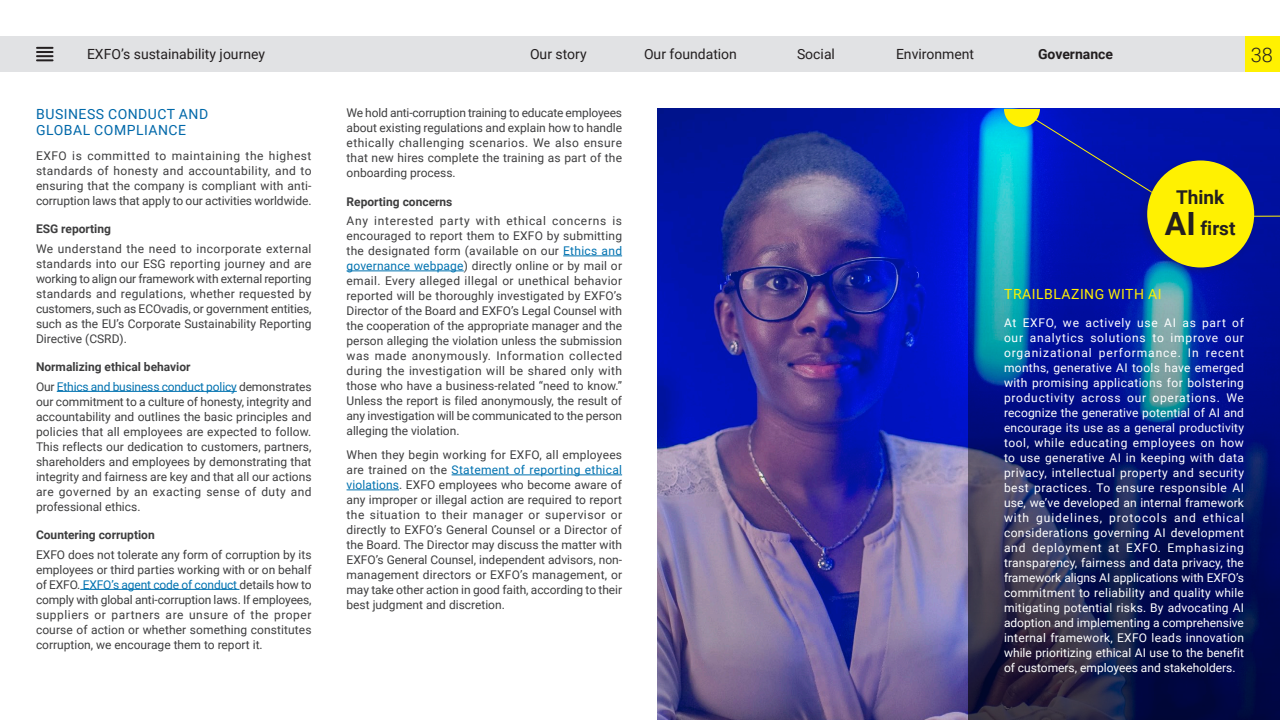
<style>
.page{position:relative;width:1280px;height:720px;background:#fff}
.page>*{position:absolute;margin:0;border:0;box-sizing:border-box;transform-origin:0 0}
.t1{font:300 20px "Roboto";color:#231f20}
.t2{font:700 19px/31px "Roboto";color:#231f20;text-align:center}
.t3{font:14px "Roboto";color:#231f20}
.t4{font:14px/17px "Roboto";letter-spacing:.035em;color:#0068a9}
.t5{font:14px "Roboto";letter-spacing:.035em;color:#fff101}
.t6{font:700 14px "Roboto";color:#231f20}
.t7{font:12px/15px "Roboto";color:#3e3e3f;text-align:justify}
.t8{font:12px/15px "Roboto";color:#fff;text-align:justify}
.t9{font:12px/19.5px "Roboto";letter-spacing:-.01em;color:#0072b0}
.t10{font:700 12px "Roboto";color:#3e3e3f}
.s1{font-weight:700;color:#3e3e3f}
.s2{color:#3e3e3f}
.s3{color:#0072b0}
.s4{font-size:32px}
</style>
<div class="page">
<img style="left:658px;top:108px;width:311px;height:612px">
<hr style="left:57px;top:391px;width:180px;height:1px;background:#0072b0">
<hr style="left:80px;top:589px;width:159px;height:1px;background:#0072b0">
<hr style="left:563px;top:256px;width:59px;height:1px;background:#0072b0">
<hr style="left:347px;top:271px;width:117px;height:1px;background:#0072b0">
<hr style="left:452px;top:475px;width:170px;height:1px;background:#0072b0">
<hr style="left:347px;top:490px;width:52px;height:1px;background:#0072b0">
<svg style="left:969px;top:108px;width:311px;height:612px;background:#0f2673"></svg>
<svg style="left:1004px;top:109px;width:276px;height:125px;background:#072db1"></svg>
<div style="left:1136px;top:157px;width:121px;height:120px;background:#231f20;opacity:.25"></div>
<div style="left:1147px;top:160px;width:107px;height:108px;background:#fff101;border-radius:50%"></div>
<div style="left:1244px;top:36px;width:36px;height:36px;background:#fff101"></div>
<div style="left:0;top:36px;width:1244px;height:36px;background:#e1e2e4"></div>
<svg style="left:37px;top:47px;width:16px;height:14px"></svg>
<p class="t3" style="left:87px;top:45px;width:180px">EXFO’s sustainability journey</p>
<p class="t3" style="left:530px;top:45px;width:58px">Our story</p>
<p class="t3" style="left:644px;top:45px;width:95px">Our foundation</p>
<p class="t3" style="left:797px;top:45px;width:40px">Social</p>
<p class="t3" style="left:896px;top:45px;width:80px">Environment</p>
<p class="t6" style="left:1038px;top:45px;width:77px">Governance</p>
<h1 class="t1" style="left:1251px;top:40px;width:24px">38</h1>
<p class="t4" style="left:36px;top:105px;width:174px">BUSINESS CONDUCT AND<br>GLOBAL COMPLIANCE</p>
<p class="t7" style="left:36px;top:147px;width:277px">EXFO is committed to maintaining the highest standards of honesty and accountability, and to ensuring that the company is compliant with anti&shy;corruption laws that apply to our activities worldwide.</p>
<p class="t10" style="left:36px;top:220px;width:77px">ESG reporting</p>
<p class="t7" style="left:36px;top:240px;width:277px">We understand the need to incorporate external standards into our ESG reporting journey and are working to align our framework with external reporting standards and regulations, whether requested by customers, such as ECOvadis, or government entities, such as the EU’s Corporate Sustainability Reporting Directive (CSRD).</p>
<p class="t9" style="left:36px;top:357px;width:277px"><span class="s1">Normalizing ethical behavior<br></span><span class="s2">Our</span> Ethics and business conduct policy <span class="s2">demonstrates</span></p>
<p class="t7" style="left:36px;top:393px;width:277px">our commitment to a culture of honesty, integrity and accountability and outlines the basic principles and policies that all employees are expected to follow.<br>This reflects our dedication to customers, partners, shareholders and employees by demonstrating that integrity and fairness are key and that all our actions are governed by an exacting sense of duty and professional ethics.</p>
<p class="t10" style="left:36px;top:526px;width:120px">Countering corruption</p>
<p class="t7" style="left:36px;top:546px;width:277px">EXFO does not tolerate any form of corruption by its employees or third parties working with or on behalf of EXFO. <span class="s3">EXFO’s agent code of conduct</span> details how to comply with global anti-corruption laws. If employees, suppliers or partners are unsure of the proper course of action or whether something constitutes corruption, we encourage them to report it.</p>
<p class="t7" style="left:347px;top:105px;width:277px">We hold anti-corruption training to educate employees about existing regulations and explain how to handle ethically challenging scenarios. We also ensure that new hires complete the training as part of the onboarding process.</p>
<p class="t10" style="left:347px;top:193px;width:107px">Reporting concerns</p>
<p class="t7" style="left:347px;top:213px;width:277px">Any interested party with ethical concerns is encouraged to report them to EXFO by submitting the designated form (available on our <span class="s3">Ethics and governance webpage</span>) directly online or by mail or email. Every alleged illegal or unethical behavior reported will be thoroughly investigated by EXFO’s Director of the Board and EXFO’s Legal Counsel with the cooperation of the appropriate manager and the person alleging the violation unless the submission was made anonymously. Information collected during the investigation will be shared only with those who have a business-related “need to know.” Unless the report is filed anonymously, the result of any investigation will be communicated to the person alleging the violation.</p>
<p class="t7" style="left:347px;top:447px;width:277px">When they begin working for EXFO, all employees are trained on the <span class="s3">Statement of reporting ethical violations</span>. EXFO employees who become aware of any improper or illegal action are required to report the situation to their manager or supervisor or directly to EXFO’s General Counsel or a Director of the Board. The Director may discuss the matter with EXFO’s General Counsel, independent advisors, non&shy;management directors or EXFO’s management, or may take other action in good faith, according to their best judgment and discretion.</p>
<h2 class="t2" style="left:1165px;top:181px;width:72px">Think<br><span class="s4">AI</span> first</h2>
<p class="t5" style="left:1004px;top:284px;width:159px">TRAILBLAZING WITH AI</p>
<p class="t8" style="left:1004px;top:315px;width:242px">At EXFO, we actively use AI as part of our analytics solutions to improve our organizational performance. In recent months, generative AI tools have emerged with promising applications for bolstering productivity across our operations. We recognize the generative potential of AI and encourage its use as a general productivity tool, while educating employees on how to use generative AI in keeping with data privacy, intellectual property and security best practices. To ensure responsible AI use, we’ve developed an internal framework with guidelines, protocols and ethical considerations governing AI development and deployment at EXFO. Emphasizing transparency, fairness and data privacy, the framework aligns AI applications with EXFO’s commitment to reliability and quality while mitigating potential risks. By advocating AI adoption and implementing a comprehensive internal framework, EXFO leads innovation while prioritizing ethical AI use to the benefit of customers, employees and stakeholders.</p>
</div>
